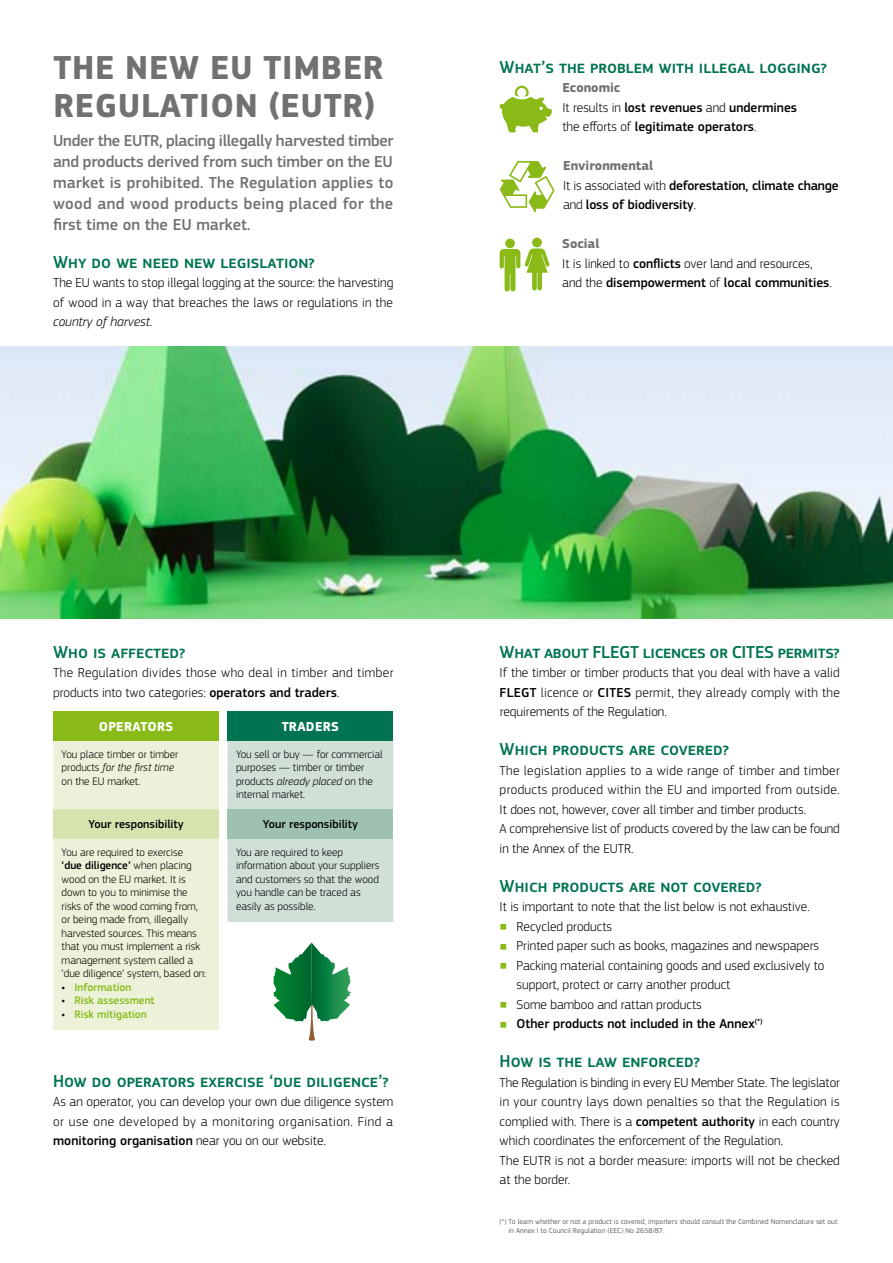
<style>
.page{position:relative;width:893px;height:1263px;background:#fff}
.page>*{position:absolute;margin:0;border:0;box-sizing:border-box;transform-origin:0 0}
.t1{font:700 34.5px/37.5px "PF Square Sans Pro";letter-spacing:.02em;color:#707172}
.t2{font:500 18px "PF Square Sans Pro";color:#007452}
.t3{font:500 16.5px/21px "PF Square Sans Pro";letter-spacing:.02em;color:#707172;text-align:justify}
.t4{font:300 13.5px/19.5px "PF Square Sans Pro";color:#000}
.t5{font:500 13.5px/19.5px "PF Square Sans Pro";color:#000}
.t6{font:300 13.5px/19.5px "PF Square Sans Pro";letter-spacing:.03em;color:#000}
.t7{font:700 13.5px "PF Square Sans Pro";letter-spacing:.02em;color:#fff}
.t8{font:500 12px "PF Square Sans Pro";color:#000}
.t9{font:300 11.25px/13.5px "PF Square Sans Pro";color:#000}
.t10{font:500 11.25px "PF Square Sans Pro";color:#89ba17}
.t11{font:7.5px/9px "PF Square Sans Pro";color:#646567}
.s1{font-style:italic}
.s2{font-weight:700;color:#707172}
.s3{font-weight:300}
.s4{font-weight:500}
.s5{color:#000}
.s6{font-size:9px;color:#89ba17}
.s7{font-weight:300;font-size:9px;color:#89ba17}
</style>
<div class="page">
<img style="left:0;top:347px;width:893px;height:272px">
<div style="left:53px;top:711px;width:166px;height:30px;background:#89ba17"></div>
<div style="left:227px;top:711px;width:166px;height:30px;background:#007452"></div>
<div style="left:53px;top:741px;width:166px;height:289px;background:#ebf2d9"></div>
<div style="left:227px;top:741px;width:166px;height:181px;background:#d0e0d7"></div>
<div style="left:53px;top:809px;width:166px;height:30px;background:#d5e4af"></div>
<div style="left:227px;top:809px;width:166px;height:30px;background:#9ec1b1"></div>
<svg style="left:273px;top:942px;width:78px;height:99px"></svg>
<svg style="left:499px;top:86px;width:53px;height:46px"></svg>
<svg style="left:500px;top:238px;width:50px;height:53px"></svg>
<svg style="left:500px;top:161px;width:55px;height:51px"></svg>
<h1 class="t1" style="left:53px;top:50px;width:332px">THE NEW EU TIMBER<br>REGULATION (EUTR)</h1>
<p class="t3" style="left:53px;top:130px;width:342px">Under the EUTR, placing illegally harvested timber and products derived from such timber on the EU market is prohibited. The Regulation applies to wood and wood products being placed for the first time on the EU market.</p>
<h2 class="t2" style="left:53px;top:251px;width:263px">Why do we need new legislation?</h2>
<p class="t4" style="left:53px;top:273px;width:342px;text-align:justify">The EU wants to stop illegal logging at the source: the harvesting of wood in a way that breaches the laws or regulations in the <span class="s1">country of harvest</span>.</p>
<h2 class="t2" style="left:500px;top:56px;width:329px">What’s the problem with illegal logging?</h2>
<p class="t5" style="left:562px;top:78px;width:236px"><span class="s2">ECONOMIC<br></span><span class="s3">It results in</span> lost revenues <span class="s3">and</span> undermines <span class="s3">the efforts of</span> legitimate operators<span class="s3">.</span></p>
<p class="t5" style="left:563px;top:156px;width:277px"><span class="s2">ENVIRONMENTAL<br></span><span class="s3">It is associated with</span> deforestation, climate change <span class="s3">and</span> loss of biodiversity<span class="s3">.</span></p>
<p class="t4" style="left:562px;top:234px;width:271px"><span class="s2">SOCIAL<br></span>It is linked to <span class="s4">conflicts</span> over land and resources, and the <span class="s4">disempowerment</span> of <span class="s4">local communities</span>.</p>
<h2 class="t2" style="left:53px;top:641px;width:134px">Who is affected?</h2>
<p class="t6" style="left:53px;top:663px;width:342px">The Regulation divides those who deal in timber and timber products into two categories: <span class="s4">operators and traders</span>.</p>
<p class="t7" style="left:99px;top:719px;width:75px">OPERATORS</p>
<p class="t7" style="left:282px;top:719px;width:58px">TRADERS</p>
<p class="t9" style="left:62px;top:747px;width:118px">You place timber or timber products <span class="s1">for the first time </span>on the EU market.</p>
<p class="t9" style="left:236px;top:747px;width:148px">You sell or buy — for commercial purposes — timber or timber products <span class="s1">already placed</span> on the internal market.</p>
<p class="t8" style="left:88px;top:817px;width:97px">Your responsibility</p>
<p class="t8" style="left:263px;top:817px;width:97px">Your responsibility</p>
<p class="t9" style="left:62px;top:845px;width:146px">You are required to exercise <span class="s4">‘due diligence’</span> when placing wood on the EU market. It is down to you to minimise the risks of the wood coming from, or being made from, illegally harvested sources. This means that you must implement a risk management system called a ‘due diligence’ system, based on:</p>
<p class="t10" style="left:62px;top:980px;width:71px"><span class="s5">•</span> Information</p>
<p class="t10" style="left:62px;top:994px;width:95px"><span class="s5">•</span> Risk assessment</p>
<p class="t10" style="left:62px;top:1007px;width:87px"><span class="s5">•</span> Risk mitigation</p>
<p class="t9" style="left:236px;top:845px;width:145px">You are required to keep information about your suppliers and customers so that the wood you handle can be traced as easily as possible.</p>
<h2 class="t2" style="left:53px;top:1070px;width:337px">How do operators exercise ‘due diligence’?</h2>
<p class="t4" style="left:53px;top:1092px;width:342px;text-align:justify">As an operator, you can develop your own due diligence system or use one developed by a monitoring organisation. Find a <span class="s4">monitoring organisation</span> near you on our website.</p>
<h2 class="t2" style="left:500px;top:641px;width:342px">What about FLEGT licences or CITES permits?</h2>
<p class="t4" style="left:500px;top:663px;width:342px;text-align:justify">If the timber or timber products that you deal with have a valid <span class="s4">FLEGT</span> licence or <span class="s4">CITES</span> permit, they already comply with the requirements of the Regulation.</p>
<h2 class="t2" style="left:500px;top:739px;width:231px">Which products are covered?</h2>
<p class="t4" style="left:500px;top:760px;width:342px">The legislation applies to a wide range of timber and timber products produced within the EU and imported from outside.<br>It does not, however, cover all timber and timber products.<br>A comprehensive list of products covered by the law can be found in the Annex of the EUTR.</p>
<h2 class="t2" style="left:500px;top:875px;width:264px">Which products are not covered?</h2>
<p class="t4" style="left:500px;top:897px;width:312px">It is important to note that the list below is not exhaustive.</p>
<p class="t4" style="left:500px;top:916px;width:114px"><span class="s6">■</span> Recycled products</p>
<p class="t4" style="left:500px;top:936px;width:321px"><span class="s6">■</span> Printed paper such as books, magazines and newspapers</p>
<p class="t4" style="left:517px;top:955px;width:309px;text-indent:-17px"><span class="s6">■</span> Packing material containing goods and used exclusively to support, protect or carry another product</p>
<p class="t4" style="left:500px;top:994px;width:204px"><span class="s6">■</span> Some bamboo and rattan products</p>
<p class="t5" style="left:500px;top:1014px;width:264px"><span class="s7">■</span> Other products not included in the Annex<sup>(*)</sup></p>
<h2 class="t2" style="left:500px;top:1051px;width:202px">How is the law enforced?</h2>
<p class="t4" style="left:500px;top:1072px;width:342px">The Regulation is binding in every EU Member State. The legislator in your country lays down penalties so that the Regulation is complied with. There is a <span class="s4">competent authority</span> in each country which coordinates the enforcement of the Regulation.<br>The EUTR is not a border measure: imports will not be checked at the border.</p>
<p class="t11" style="left:509px;top:1217px;width:330px;text-indent:-9px">(*) To learn whether or not a product is covered, importers should consult the Combined Nomenclature set out in Annex I to Council Regulation (EEC) No 2658/87.</p>
</div>
